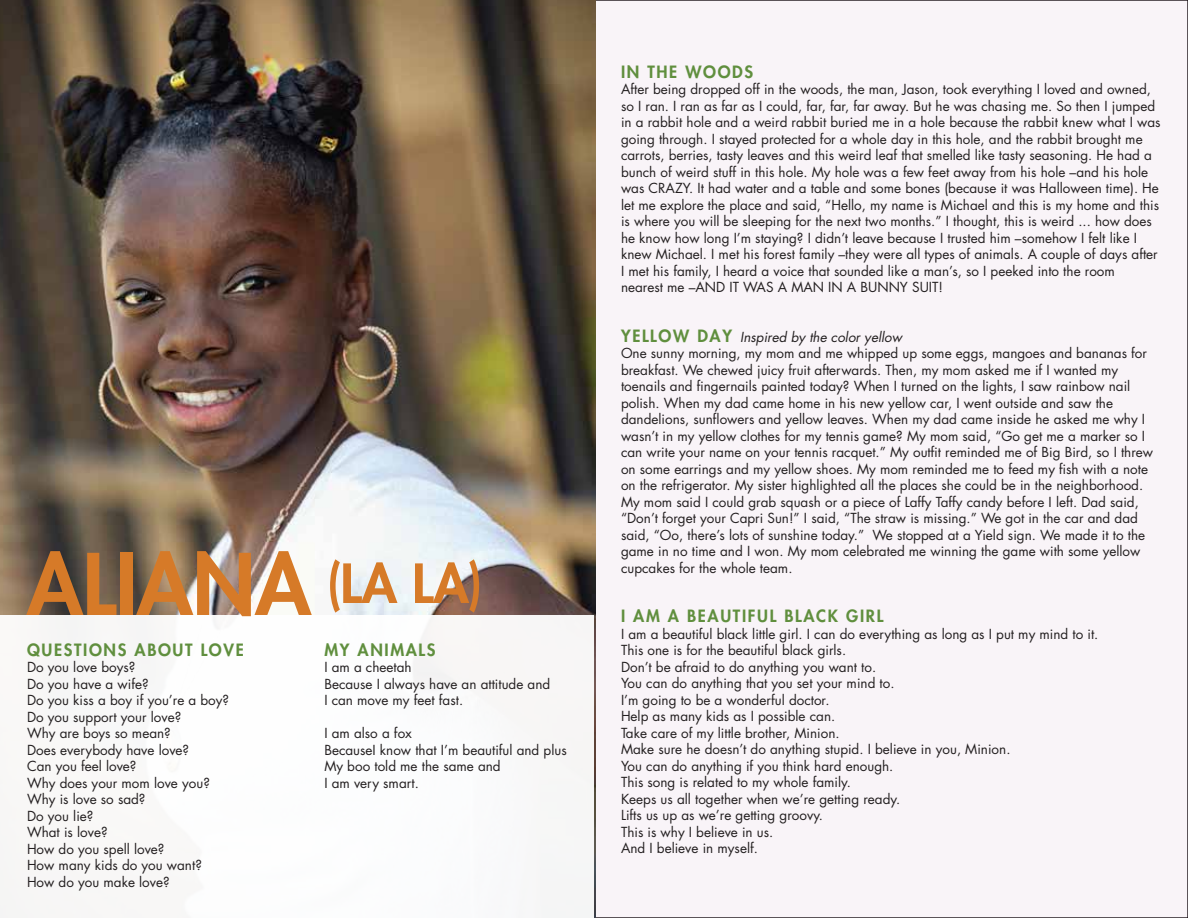
<style>
.page{position:relative;width:1188px;height:918px;background:#fff}
.page>*{position:absolute;margin:0;border:0;box-sizing:border-box;transform-origin:0 0}
.t1{font:800 82.5px "Futura Std";color:#d67a28}
.t2{font:800 16.5px "Futura Std";letter-spacing:.1em;color:#608f3e}
.t3{font:13.5px/16.5px "Futura Std";color:#231f20}
.s1{font-size:52.5px}
.s2{font-weight:800;font-size:16.5px;color:#608f3e}
.s3{font-style:italic}
</style>
<div class="page">
<img style="left:0;top:0;width:594px;height:615px">
<div style="left:594px;top:0;width:594px;height:918px;background:#f9f4f8"></div>
<hr style="left:594px;top:615px;width:1px;height:303px;background:#fff">
<h1 class="t1" style="left:27px;top:532px;width:458px">ALIANA <span class="s1">(LA LA)</span></h1>
<p class="t2" style="left:324px;top:639px;width:113px">MY ANIMALS</p>
<p class="t3" style="left:324px;top:659px;width:227px">I am a cheetah<br>Because I always have an attitude and<br>I can move my feet fast.</p>
<p class="t3" style="left:324px;top:725px;width:244px">I am also a fox<br>BecauseI know that I’m beautiful and plus<br>My boo told me the same and<br>I am very smart.</p>
<p class="t2" style="left:27px;top:639px;width:218px">QUESTIONS ABOUT LOVE</p>
<p class="t3" style="left:27px;top:659px;width:204px">Do you love boys?<br>Do you have a wife?<br>Do you kiss a boy if you’re a boy?<br>Do you support your love?<br>Why are boys so mean?<br>Does everybody have love?<br>Can you feel love?<br>Why does your mom love you?<br>Why is love so sad?<br>Do you lie?<br>What is love?<br>How do you spell love?<br>How many kids do you want?<br>How do you make love?</p>
<p class="t2" style="left:621px;top:61px;width:134px">IN THE WOODS</p>
<p class="t3" style="left:621px;top:81px;width:541px">After being dropped off in the woods, the man, Jason, took everything I loved and owned, so I ran. I ran as far as I could, far, far, far away. But he was chasing me. So then I jumped in a rabbit hole and a weird rabbit buried me in a hole because the rabbit knew what I was going through. I stayed protected for a whole day in this hole, and the rabbit brought me carrots, berries, tasty leaves and this weird leaf that smelled like tasty seasoning. He had a bunch of weird stuff in this hole. My hole was a few feet away from his hole –and his hole was CRAZY. It had water and a table and some bones (because it was Halloween time). He let me explore the place and said, “Hello, my name is Michael and this is my home and this is where you will be sleeping for the next two months.” I thought, this is weird ... how does he know how long I’m staying? I didn’t leave because I trusted him –somehow I felt like I knew Michael. I met his forest family –they were all types of animals. A couple of days after I met his family, I heard a voice that sounded like a man’s, so I peeked into the room<br>nearest me –AND IT WAS A MAN IN A BUNNY SUIT!</p>
<p class="t3" style="left:621px;top:329px;width:534px"><span class="s2">YELLOW DAY</span> <span class="s3">Inspired by the color yellow<br></span>One sunny morning, my mom and me whipped up some eggs, mangoes and bananas for breakfast. We chewed juicy fruit afterwards. Then, my mom asked me if I wanted my toenails and fingernails painted today? When I turned on the lights, I saw rainbow nail polish. When my dad came home in his new yellow car, I went outside and saw the dandelions, sunflowers and yellow leaves. When my dad came inside he asked me why I wasn’t in my yellow clothes for my tennis game? My mom said, “Go get me a marker so I can write your name on your tennis racquet.” My outfit reminded me of Big Bird, so I threw on some earrings and my yellow shoes. My mom reminded me to feed my fish with a note on the refrigerator. My sister highlighted all the places she could be in the neighborhood.<br>My mom said I could grab squash or a piece of Laffy Taffy candy before I left. Dad said, “Don’t forget your Capri Sun!” I said, “The straw is missing.” We got in the car and dad said, “Oo, there’s lots of sunshine today.” We stopped at a Yield sign. We made it to the game in no time and I won. My mom celebrated me winning the game with some yellow cupcakes for the whole team.</p>
<p class="t2" style="left:621px;top:606px;width:264px">I AM A BEAUTIFUL BLACK GIRL</p>
<p class="t3" style="left:621px;top:626px;width:479px">I am a beautiful black little girl. I can do everything as long as I put my mind to it.<br>This one is for the beautiful black girls.<br>Don’t be afraid to do anything you want to.<br>You can do anything that you set your mind to.<br>I’m going to be a wonderful doctor.<br>Help as many kids as I possible can.<br>Take care of my little brother, Minion.<br>Make sure he doesn’t do anything stupid. I believe in you, Minion.<br>You can do anything if you think hard enough.<br>This song is related to my whole family.<br>Keeps us all together when we’re getting ready.<br>Lifts us up as we’re getting groovy.<br>This is why I believe in us.<br>And I believe in myself.</p>
</div>
